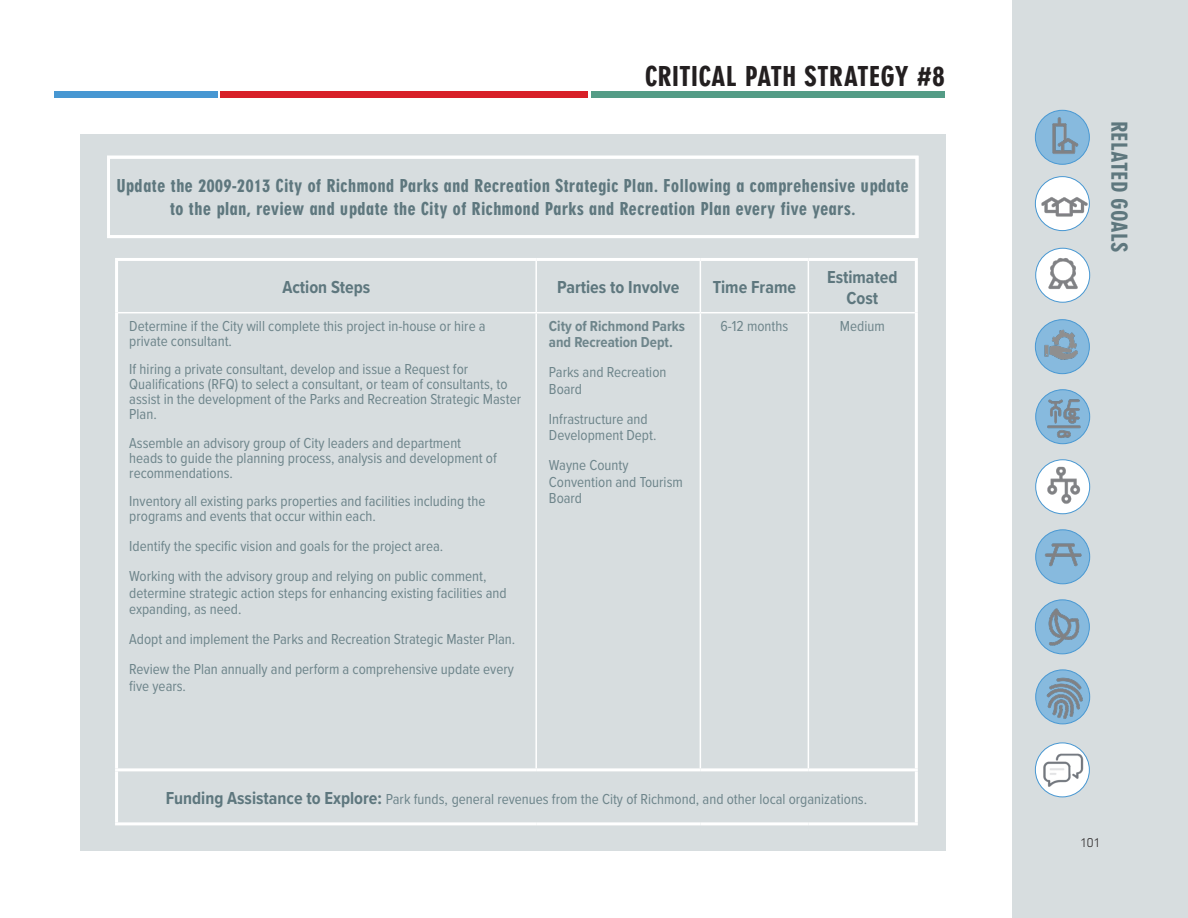
<style>
.page{position:relative;width:1188px;height:918px;background:#fff}
.page>*{position:absolute;margin:0;border:0;box-sizing:border-box;transform-origin:0 0}
.Spread_Title{font:900 30px "Neuzeit Gro Ext";letter-spacing:-.005em;color:#231f20}
.t1{font:900 24px "Neuzeit Gro Ext";color:#5e777e}
.Spread_Title-2{font:900 19.5px/23.4px "Neuzeit Gro Ext";color:#5e777e;text-align:center}
.t2{font:700 18px/21px "Proxima Nova Cond";color:#5e777e;text-align:center}
.Table_text{font:15px/15px "Proxima Nova Cond";color:#6e858b}
.Table_text-2{font:700 15px/16.5px "Proxima Nova Cond";color:#6e858b}
.t3{font:300 13.5px "Neuzeit Gro";color:#231f20}
.s1{font-weight:700;font-size:18px;color:#5e777e}
</style>
<div class="page">
<div style="left:1012px;top:0;width:176px;height:918px;background:#d7dddf"></div>
<svg style="left:1035px;top:177px;width:54px;height:54px"></svg>
<svg style="left:1036px;top:248px;width:54px;height:54px"></svg>
<div style="left:1036px;top:460px;width:54px;height:54px;background:#fff;border-radius:50%"></div>
<div style="left:80px;top:134px;width:865px;height:716px;background:#d7dddf"></div>
<div style="left:220px;top:91px;width:368px;height:7px;background:#d82028"></div>
<div style="left:591px;top:91px;width:354px;height:7px;background:#549c86"></div>
<div style="left:54px;top:91px;width:163px;height:7px;background:#4797d2"></div>
<img style="left:1036px;top:530px;width:54px;height:54px;border-radius:27px">
<div style="left:1035px;top:529px;width:55px;height:55px;border:1px solid #4797d2;border-radius:50%"></div>
<img style="left:1035px;top:600px;width:54px;height:54px;border-radius:27px">
<div style="left:1035px;top:599px;width:55px;height:55px;border:1px solid #4797d2;border-radius:50%"></div>
<svg style="left:1035px;top:110px;width:54px;height:54px"></svg>
<img style="left:1038px;top:114px;width:51px;height:50px">
<div style="left:1035px;top:110px;width:55px;height:55px;border:1px solid #4797d2;border-radius:50%"></div>
<img style="left:1041px;top:177px;width:48px;height:54px">
<div style="left:1035px;top:176px;width:55px;height:55px;border:1px solid #4797d2;border-radius:50%"></div>
<img style="left:1040px;top:248px;width:50px;height:54px">
<div style="left:1035px;top:248px;width:55px;height:55px;border:1px solid #4797d2;border-radius:50%"></div>
<svg style="left:1035px;top:320px;width:54px;height:54px"></svg>
<img style="left:1040px;top:320px;width:49px;height:54px">
<div style="left:1035px;top:319px;width:55px;height:55px;border:1px solid #4797d2;border-radius:50%"></div>
<img style="left:1036px;top:467px;width:54px;height:47px">
<div style="left:1035px;top:459px;width:55px;height:55px;border:1px solid #4797d2;border-radius:50%"></div>
<div style="left:1036px;top:390px;width:54px;height:54px;background:#87bade;border-radius:50%"></div>
<img style="left:1046px;top:390px;width:44px;height:54px">
<div style="left:1035px;top:389px;width:55px;height:55px;border:1px solid #4797d2;border-radius:50%"></div>
<img style="left:1036px;top:670px;width:54px;height:54px;border-radius:27px">
<div style="left:1035px;top:670px;width:55px;height:54px;border:1px solid #4797d2;border-radius:50%"></div>
<img style="left:1035px;top:743px;width:54px;height:54px">
<div style="left:1035px;top:743px;width:55px;height:54px;border:1px solid #4797d2;border-radius:50%"></div>
<div style="left:107px;top:156px;width:812px;height:82px;border:3px solid #fff"></div>
<hr style="left:115px;top:258px;width:421px;height:3px;background:#fff">
<hr style="left:115px;top:261px;width:3px;height:52px;background:#fff">
<hr style="left:536px;top:258px;width:164px;height:3px;background:#fff">
<hr style="left:700px;top:258px;width:108px;height:3px;background:#fff">
<hr style="left:808px;top:258px;width:110px;height:3px;background:#fff">
<hr style="left:915px;top:261px;width:3px;height:52px;background:#fff">
<hr style="left:115px;top:313px;width:3px;height:455px;background:#fff">
<hr style="left:915px;top:313px;width:3px;height:455px;background:#fff">
<hr style="left:115px;top:768px;width:421px;height:3px;background:#fff">
<hr style="left:115px;top:771px;width:3px;height:51px;background:#fff">
<hr style="left:536px;top:768px;width:164px;height:3px;background:#fff">
<hr style="left:700px;top:768px;width:108px;height:3px;background:#fff">
<hr style="left:808px;top:768px;width:110px;height:3px;background:#fff">
<hr style="left:915px;top:771px;width:3px;height:51px;background:#fff">
<hr style="left:115px;top:822px;width:421px;height:3px;background:#fff">
<hr style="left:536px;top:822px;width:164px;height:3px;background:#fff">
<hr style="left:700px;top:822px;width:108px;height:3px;background:#fff">
<hr style="left:808px;top:822px;width:110px;height:3px;background:#fff">
<hr style="left:535px;top:261px;width:2px;height:51px;background:#fff">
<hr style="left:700px;top:261px;width:1px;height:51px;background:#fff">
<hr style="left:808px;top:261px;width:1px;height:51px;background:#fff">
<hr style="left:118px;top:312px;width:418px;height:1px;background:#fff">
<hr style="left:536px;top:312px;width:164px;height:1px;background:#fff">
<hr style="left:535px;top:313px;width:2px;height:455px;background:#fff">
<hr style="left:700px;top:312px;width:108px;height:1px;background:#fff">
<hr style="left:700px;top:313px;width:1px;height:455px;background:#fff">
<hr style="left:808px;top:312px;width:107px;height:1px;background:#fff">
<hr style="left:808px;top:313px;width:1px;height:455px;background:#fff">
<p class="Spread_Title" style="left:645px;top:59px;width:302px">CRITICAL PATH STRATEGY #8</p>
<p class="Spread_Title-2" style="left:116px;top:174px;width:794px">Update the 2009-2013 City of Richmond Parks and Recreation Strategic Plan. Following a comprehensive update to the plan, review and update the City of Richmond Parks and Recreation Plan every five years.</p>
<p class="t2" style="left:282px;top:276px;width:89px">Action Steps</p>
<p class="t2" style="left:557px;top:276px;width:124px">Parties to Involve</p>
<p class="t2" style="left:713px;top:276px;width:85px">Time Frame</p>
<p class="t2" style="left:827px;top:266px;width:72px">Estimated<br>Cost</p>
<p class="Table_text" style="left:129px;top:317px;width:358px">Determine if the City will complete this project in-house or hire a private consultant.</p>
<p class="Table_text" style="left:129px;top:361px;width:393px">If hiring a private consultant, develop and issue a Request for Qualifications (RFQ) to select a consultant, or team of consultants, to assist in the development of the Parks and Recreation Strategic Master Plan.</p>
<p class="Table_text" style="left:129px;top:434px;width:369px">Assemble an advisory group of City leaders and department heads to guide the planning process, analysis and development of recommendations.</p>
<p class="Table_text" style="left:129px;top:493px;width:358px">Inventory all existing parks properties and facilities including the programs and events that occur within each.</p>
<p class="Table_text" style="left:129px;top:538px;width:315px">Identify the specific vision and goals for the project area.</p>
<p class="Table_text" style="left:129px;top:567px;width:379px;line-height:16.5px">Working with the advisory group and relying on public comment, determine strategic action steps for enhancing existing facilities and expanding, as need.</p>
<p class="Table_text" style="left:129px;top:631px;width:387px">Adopt and implement the Parks and Recreation Strategic Master Plan.</p>
<p class="Table_text" style="left:129px;top:660px;width:386px;line-height:16.5px">Review the Plan annually and perform a comprehensive update every five years.</p>
<p class="Table_text-2" style="left:549px;top:317px;width:138px">City of Richmond Parks and Recreation Dept.</p>
<p class="Table_text" style="left:549px;top:363px;width:119px;line-height:16.5px">Parks and Recreation<br>Board</p>
<p class="Table_text" style="left:549px;top:410px;width:109px;line-height:16.5px">Infrastructure and<br>Development Dept.</p>
<p class="Table_text" style="left:549px;top:456px;width:135px;line-height:16.5px">Wayne County<br>Convention and Tourism<br>Board</p>
<p class="Table_text" style="left:720px;top:317px;width:69px">6-12 months</p>
<p class="Table_text" style="left:840px;top:317px;width:46px">Medium</p>
<p class="Table_text" style="left:166px;top:791px;width:703px"><span class="s1">Funding Assistance to Explore:</span> Park funds, general revenues from the City of Richmond, and other local organizations.</p>
<h2 class="t1" style="left:1132px;top:121px;width:133px;rotate:90deg">RELATED GOALS</h2>
<p class="t3" style="left:1080px;top:835px;width:22px">101</p>
</div>
